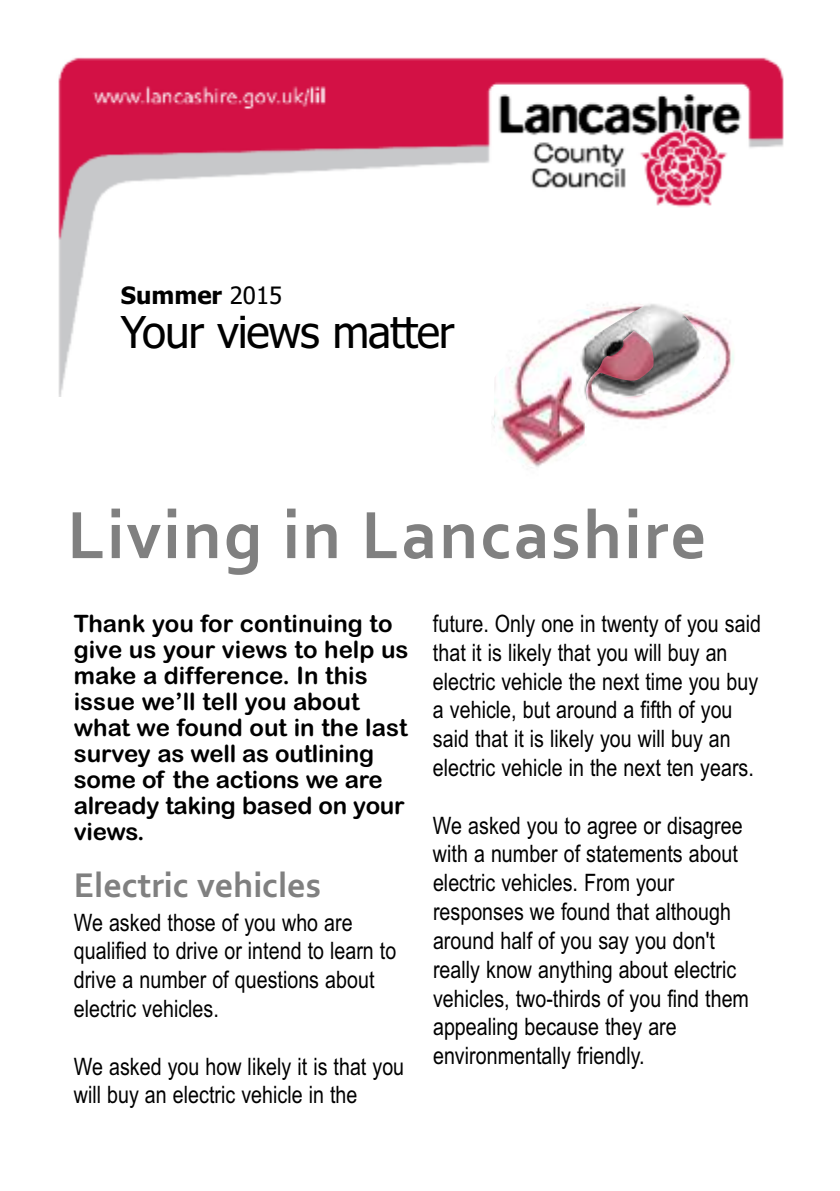
<style>
.page{position:relative;width:840px;height:1191px;background:#fff}
.page>*{position:absolute;margin:0;border:0;box-sizing:border-box;transform-origin:0 0}
.t1{font:700 70px "Corbel";letter-spacing:.03em;color:#808080}
.t2{font:44px "Tahoma";letter-spacing:-.025em;color:#000}
.t3{font:700 36px "Corbel";color:#808080}
.t4{font:24px/28.8px "Arial Narrow";color:#000}
.t5{font:24px/26px "Arial Rounded MT Bold";letter-spacing:-.01em;color:#000}
.t6{font:700 24px "Tahoma";color:#000}
.s1{font-weight:400}
</style>
<div class="page">
<img style="left:58px;top:57px;width:726px;height:340px">
<img style="left:491px;top:286px;width:246px;height:133px">
<img style="left:493px;top:303px;width:150px;height:165px">
<img style="left:585px;top:310px;width:150px;height:111px">
<p class="t6" style="left:121px;top:281px;width:163px">Summer <span class="s1">2015</span></p>
<h2 class="t2" style="left:121px;top:307px;width:335px">Your views matter</h2>
<h1 class="t1" style="left:67px;top:493px;width:640px">Living in Lancashire</h1>
<p class="t5" style="left:74px;top:610px;width:336px">Thank you for continuing to give us your views to help us make a difference. In this issue we’ll tell you about what we found out in the last survey as well as outlining some of the actions we are already taking based on your views.</p>
<h3 class="t3" style="left:74px;top:863px;width:248px">Electric vehicles</h3>
<p class="t4" style="left:74px;top:908px;width:324px">We asked those of you who are qualified to drive or intend to learn to drive a number of questions about electric vehicles.</p>
<p class="t4" style="left:74px;top:1052px;width:332px">We asked you how likely it is that you will buy an electric vehicle in the</p>
<p class="t4" style="left:432px;top:609px;width:329px">future. Only one in twenty of you said that it is likely that you will buy an electric vehicle the next time you buy a vehicle, but around a fifth of you said that it is likely you will buy an electric vehicle in the next ten years.</p>
<p class="t4" style="left:432px;top:811px;width:317px">We asked you to agree or disagree with a number of statements about electric vehicles. From your responses we found that although around half of you say you don't really know anything about electric vehicles, two-thirds of you find them appealing because they are environmentally friendly.</p>
</div>
